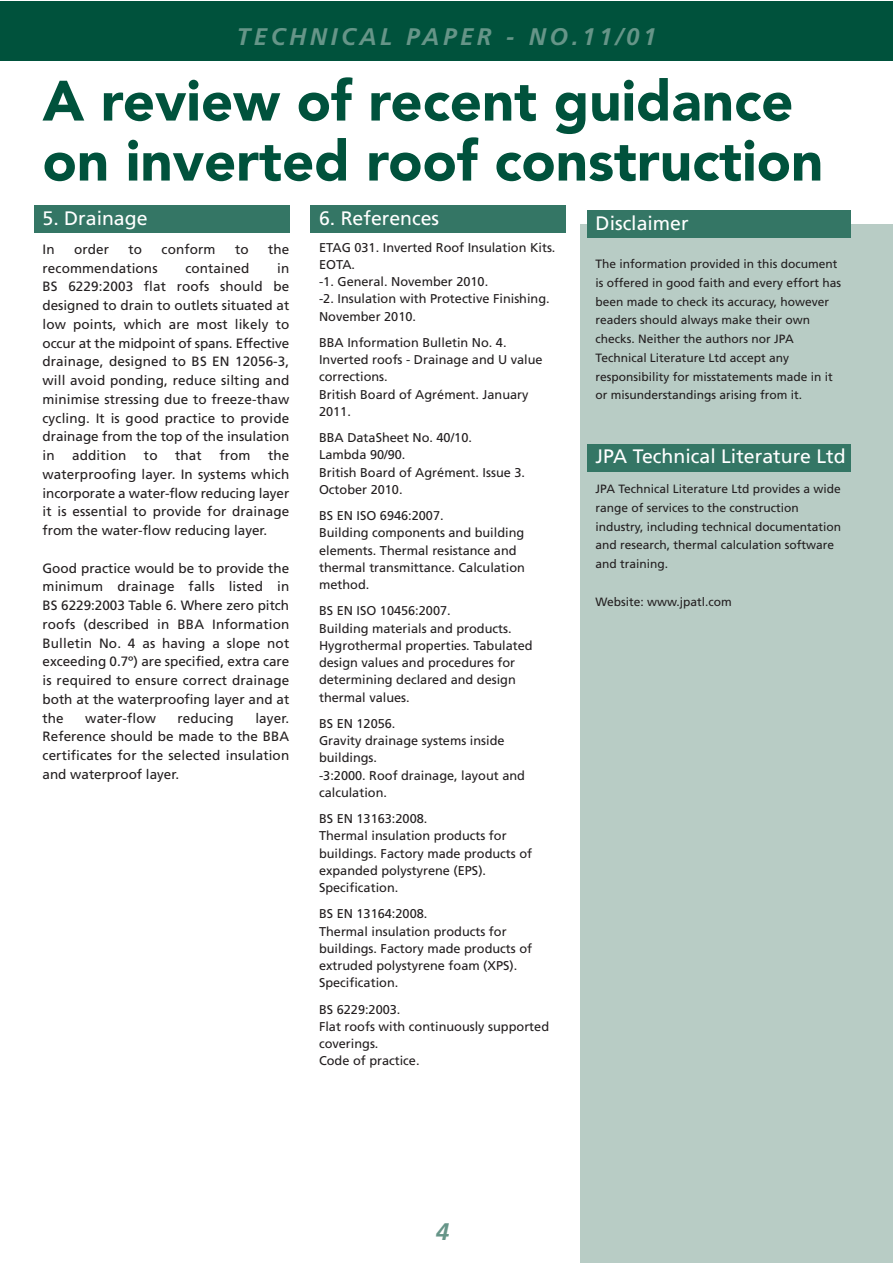
<style>
.page{position:relative;width:893px;height:1263px;background:#fff}
.page>*{position:absolute;margin:0;border:0;box-sizing:border-box;transform-origin:0 0}
.t1{font:900 56.25px/60px "Avenir";color:#00523c}
.t2{font:italic 700 24px "Frutiger";letter-spacing:.15em;color:#669588}
.t3{font:19.5px "Frutiger";color:#fff}
.t4{font:13.5px/18.8px "Frutiger";letter-spacing:.01em;color:#231f20;text-align:justify}
.t5{font:12.75px/17.2px "Frutiger";color:#231f20}
.t6{font:12px/18.8px "Frutiger";color:#231f20}
</style>
<div class="page">
<div style="left:0;top:2px;width:892px;height:59px;background:#00523c"></div>
<div style="left:34px;top:206px;width:255px;height:27px;background:#347665"></div>
<div style="left:310px;top:206px;width:256px;height:27px;background:#347665"></div>
<div style="left:580px;top:224px;width:312px;height:1039px;background:#b8ccc5"></div>
<div style="left:587px;top:210px;width:263px;height:27px;background:#347665"></div>
<div style="left:587px;top:444px;width:263px;height:27px;background:#347665"></div>
<h2 class="t2" style="left:237px;top:27px;width:421px">TECHNICAL PAPER - NO.11/01</h2>
<h1 class="t1" style="left:43px;top:76px;width:782px">A review of recent guidance on inverted roof construction</h1>
<h3 class="t3" style="left:43px;top:211px;width:106px">5. Drainage</h3>
<p class="t4" style="left:43px;top:241px;width:14px">In</p>
<p class="t4" style="left:74px;top:241px;width:37px">order</p>
<p class="t4" style="left:128px;top:241px;width:15px">to</p>
<p class="t4" style="left:161px;top:241px;width:56px">conform</p>
<p class="t4" style="left:235px;top:241px;width:15px">to</p>
<p class="t4" style="left:268px;top:241px;width:23px">the</p>
<p class="t4" style="left:43px;top:260px;width:117px">recommendations</p>
<p class="t4" style="left:185px;top:260px;width:66px">contained</p>
<p class="t4" style="left:43px;top:260px;width:248px;text-indent:234px">in BS 6229:2003 flat roofs should be designed to drain to outlets situated at low points, which are most likely to occur at the midpoint of spans. Effective drainage, designed to BS EN 12056-3, will avoid ponding, reduce silting and minimise stressing due to freeze-thaw cycling. It is good practice to provide drainage from the top of the insulation in</p>
<p class="t4" style="left:72px;top:447px;width:56px">addition</p>
<p class="t4" style="left:144px;top:447px;width:15px">to</p>
<p class="t4" style="left:175px;top:447px;width:28px">that</p>
<p class="t4" style="left:219px;top:447px;width:33px">from</p>
<p class="t4" style="left:43px;top:447px;width:248px;text-indent:225px">the waterproofing layer. In systems which incorporate a water-flow reducing layer it is essential to provide for drainage from the water-flow reducing layer.</p>
<p class="t4" style="left:43px;top:560px;width:248px">Good practice would be to provide the minimum drainage falls listed in BS 6229:2003 Table 6. Where zero pitch roofs (described in BBA Information Bulletin No. 4 as having a slope not exceeding 0.7º) are specified, extra care is required to ensure correct drainage both at the waterproofing layer and at the</p>
<p class="t4" style="left:85px;top:710px;width:72px">water-flow</p>
<p class="t4" style="left:177px;top:710px;width:58px">reducing</p>
<p class="t4" style="left:43px;top:710px;width:248px;text-indent:213px">layer.<br>Reference should be made to the BBA certificates for the selected insulation and waterproof layer.</p>
<h3 class="t3" style="left:319px;top:211px;width:122px">6. References</h3>
<p class="t5" style="left:319px;top:240px;width:238px">ETAG 031. Inverted Roof Insulation Kits.<br>EOTA.<br>-1. General. November 2010.<br>-2. Insulation with Protective Finishing.<br>November 2010.</p>
<p class="t5" style="left:319px;top:335px;width:225px">BBA Information Bulletin No. 4.<br>Inverted roofs - Drainage and U value corrections.<br>British Board of Agrément. January<br>2011.</p>
<p class="t5" style="left:319px;top:430px;width:207px">BBA DataSheet No. 40/10.<br>Lambda 90/90.<br>British Board of Agrément. Issue 3.<br>October 2010.</p>
<p class="t5" style="left:319px;top:508px;width:207px">BS EN ISO 6946:2007.<br>Building components and building elements. Thermal resistance and thermal transmittance. Calculation method.</p>
<p class="t5" style="left:319px;top:603px;width:215px">BS EN ISO 10456:2007.<br>Building materials and products.<br>Hygrothermal properties. Tabulated design values and procedures for determining declared and design thermal values.</p>
<p class="t5" style="left:319px;top:716px;width:207px">BS EN 12056.<br>Gravity drainage systems inside buildings.<br>-3:2000. Roof drainage, layout and calculation.</p>
<p class="t5" style="left:319px;top:811px;width:214px">BS EN 13163:2008.<br>Thermal insulation products for buildings. Factory made products of expanded polystyrene (EPS).<br>Specification.</p>
<p class="t5" style="left:319px;top:906px;width:214px">BS EN 13164:2008.<br>Thermal insulation products for buildings. Factory made products of extruded polystyrene foam (XPS).<br>Specification.</p>
<p class="t5" style="left:319px;top:1001px;width:231px">BS 6229:2003.<br>Flat roofs with continuously supported coverings.<br>Code of practice.</p>
<h3 class="t3" style="left:595px;top:215px;width:95px">Disclaimer</h3>
<p class="t6" style="left:595px;top:255px;width:247px">The information provided in this document is offered in good faith and every effort has been made to check its accuracy, however readers should always make their own checks. Neither the authors nor JPA Technical Literature Ltd accept any responsibility for misstatements made in it or misunderstandings arising from it.</p>
<h3 class="t3" style="left:595px;top:449px;width:252px">JPA Technical Literature Ltd</h3>
<p class="t6" style="left:595px;top:480px;width:247px">JPA Technical Literature Ltd provides a wide range of services to the construction industry, including technical documentation and research, thermal calculation software and training.</p>
<p class="t6" style="left:595px;top:593px;width:138px">Website: www.jpatl.com</p>
<h2 class="t2" style="left:436px;top:1222px;width:15px">4</h2>
</div>
